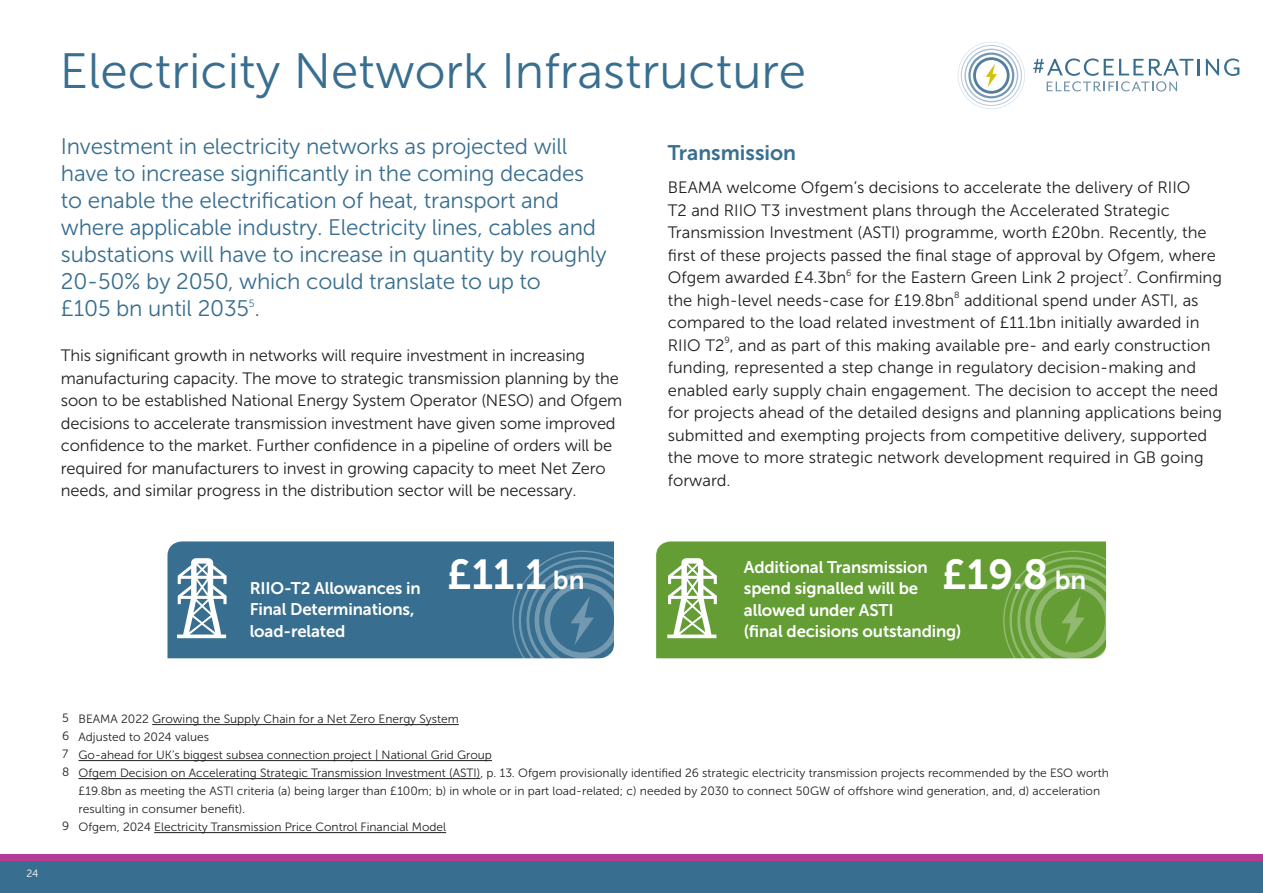
<style>
.page{position:relative;width:1263px;height:893px;background:#fff}
.page>*{position:absolute;margin:0;border:0;box-sizing:border-box;transform-origin:0 0}
.t1{font:49.5px "Museo Sans 300";color:#386e8f}
.t2{font:41.7px "Museo Sans 700";color:#fff}
.t3{font:22.5px/27px "Museo Sans 300";letter-spacing:-.01em;color:#386e8f}
.t4{font:21px "Museo Sans 700";color:#386e8f}
.t5{font:16.8px/21.6px "Museo Sans 700";letter-spacing:-.01em;color:#fff}
.t6{font:16.5px/22.5px "Museo Sans 300";color:#231f20}
.t7{font:12px/18px "Museo Sans 300";color:#231f20}
.t8{font:10.5px "Museo Sans 300";color:#fff}
.t9{font:9px "Museo Sans 300";color:#231f20}
.s1{font-size:25.95px}
</style>
<div class="page">
<div style="left:167px;top:541px;width:447px;height:117px;background:#386e8f"></div>
<div style="left:656px;top:541px;width:450px;height:117px;background:#639d34"></div>
<div style="left:0;top:861px;width:1263px;height:32px;background:#386e8f"></div>
<div style="left:0;top:855px;width:1263px;height:6px;background:#b53b96"></div>
<hr style="left:152px;top:724px;width:307px;height:1px;background:#231f20">
<hr style="left:79px;top:760px;width:413px;height:1px;background:#231f20">
<hr style="left:79px;top:778px;width:401px;height:1px;background:#231f20">
<hr style="left:154px;top:832px;width:292px;height:1px;background:#231f20">
<svg style="left:958px;top:42px;width:67px;height:67px"></svg>
<svg style="left:1206px;top:58px;width:33px;height:18px"></svg>
<svg style="left:1033px;top:58px;width:167px;height:34px"></svg>
<svg style="left:177px;top:558px;width:50px;height:80px"></svg>
<svg style="left:667px;top:558px;width:50px;height:80px"></svg>
<svg style="left:1003px;top:551px;width:103px;height:107px;background:#71a646"></svg>
<svg style="left:512px;top:551px;width:102px;height:107px;background:#4a7b99"></svg>
<p class="t1" style="left:60px;top:44px;width:748px">Electricity Network Infrastructure</p>
<p class="t3" style="left:61px;top:133px;width:547px">Investment in electricity networks as projected will have to increase significantly in the coming decades to enable the electrification of heat, transport and where applicable industry. Electricity lines, cables and substations will have to increase in quantity by roughly 20-50% by 2050, which could translate to up to</p>
<p class="t3" style="left:61px;top:295px;width:201px">£105 bn until 2035<sup>5</sup>.</p>
<p class="t6" style="left:61px;top:345px;width:563px">This significant growth in networks will require investment in increasing manufacturing capacity. The move to strategic transmission planning by the soon to be established National Energy System Operator (NESO) and Ofgem decisions to accelerate transmission investment have given some improved confidence to the market. Further confidence in a pipeline of orders will be required for manufacturers to invest in growing capacity to meet Net Zero needs, and similar progress in the distribution sector will be necessary.</p>
<p class="t4" style="left:668px;top:141px;width:130px">Transmission</p>
<p class="t6" style="left:668px;top:176px;width:549px">BEAMA welcome Ofgem’s decisions to accelerate the delivery of RIIO<br>T2 and RIIO T3 investment plans through the Accelerated Strategic Transmission Investment (ASTI) programme, worth £20bn. Recently, the first of these projects passed the final stage of approval by Ofgem, where Ofgem awarded £4.3bn</p>
<p class="t9" style="left:846px;top:268px;width:7px">6</p>
<p class="t6" style="left:856px;top:266px;width:367px">for the Eastern Green Link 2 project . Confirming</p>
<p class="t9" style="left:1123px;top:268px;width:6px">7</p>
<p class="t6" style="left:668px;top:289px;width:288px">the high-level needs-case for £19.8bn</p>
<p class="t9" style="left:954px;top:290px;width:7px">8</p>
<p class="t6" style="left:668px;top:289px;width:544px;text-indent:296px">additional spend under ASTI, as compared to the load related investment of £11.1bn initially awarded in<br>RIIO T2 , and as part of this making available pre- and early construction</p>
<p class="t9" style="left:724px;top:335px;width:7px">9</p>
<p class="t6" style="left:668px;top:356px;width:555px">funding, represented a step change in regulatory decision-making and enabled early supply chain engagement. The decision to accept the need for projects ahead of the detailed designs and planning applications being submitted and exempting projects from competitive delivery, supported the move to more strategic network development required in GB going forward.</p>
<p class="t5" style="left:250px;top:577px;width:173px">RIIO-T2 Allowances in<br>Final Determinations, load-related</p>
<p class="t2" style="left:447px;top:552px;width:139px">£11.1 <span class="s1">bn</span></p>
<p class="t2" style="left:942px;top:552px;width:146px">£19.8 <span class="s1">bn</span></p>
<p class="t5" style="left:744px;top:556px;width:185px">Additional Transmission spend signalled will be allowed under ASTI</p>
<p class="t5" style="left:744px;top:621px;width:219px">(final decisions outstanding)</p>
<p class="t8" style="left:26px;top:868px;width:13px">24</p>
<p class="t7" style="left:62px;top:710px;width:398px">5 BEAMA 2022 Growing the Supply Chain for a Net Zero Energy System</p>
<p class="t7" style="left:62px;top:728px;width:149px">6 Adjusted to 2024 values</p>
<p class="t7" style="left:62px;top:746px;width:431px">7 Go-ahead for UK’s biggest subsea connection project | National Grid Group</p>
<p class="t7" style="left:79px;top:764px;width:1032px;text-indent:-16px">8 Ofgem Decision on Accelerating Strategic Transmission Investment (ASTI), p. 13. Ofgem provisionally identified 26 strategic electricity transmission projects recommended by the ESO worth £19.8bn as meeting the ASTI criteria (a) being larger than £100m; b) in whole or in part load-related; c) needed by 2030 to connect 50GW of offshore wind generation, and, d) acceleration resulting in consumer benefit).</p>
<p class="t7" style="left:62px;top:818px;width:386px">9 Ofgem, 2024 Electricity Transmission Price Control Financial Model</p>
</div>
